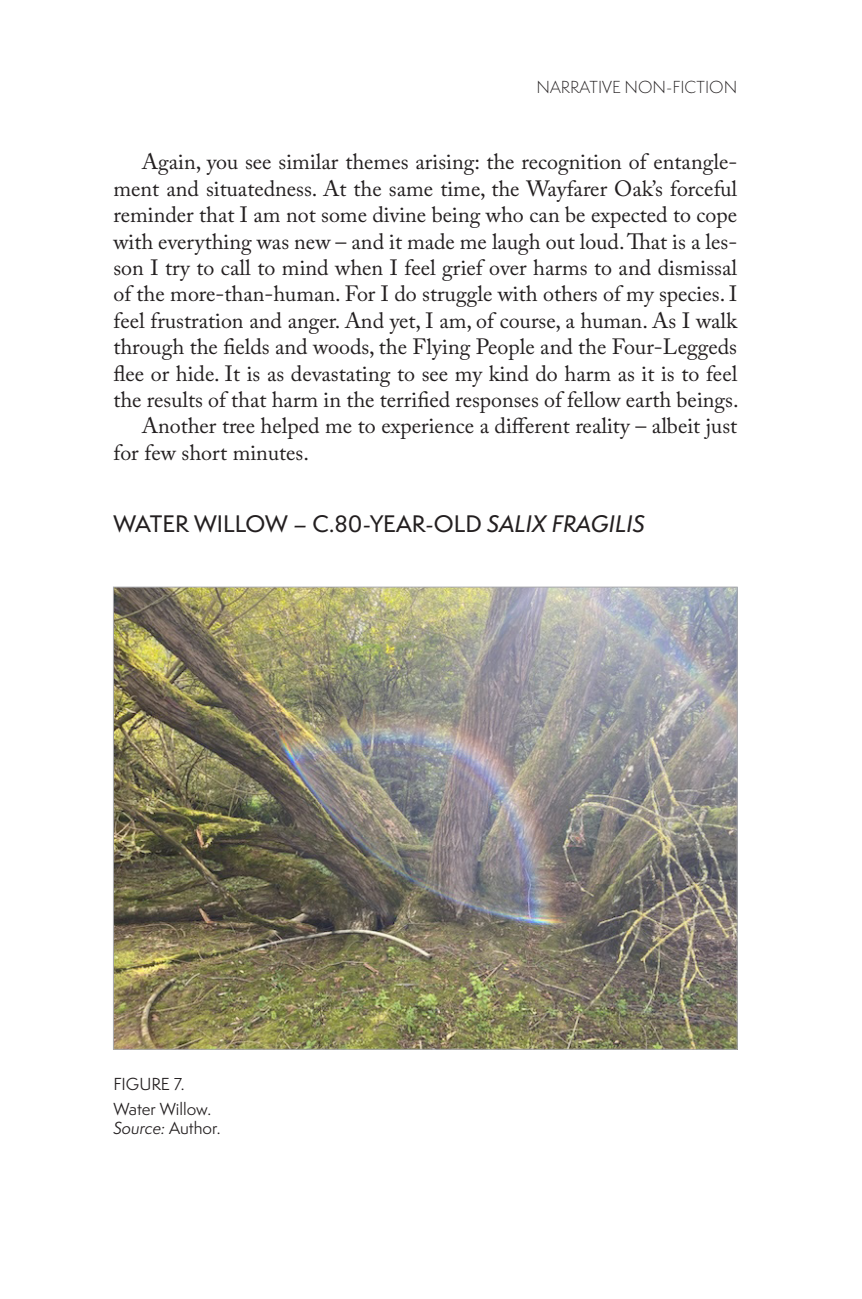
<style>
.page{position:relative;width:862px;height:1299px;background:#fff}
.page>*{position:absolute;margin:0;border:0;box-sizing:border-box;transform-origin:0 0}
.indented_paragraph{font:22px/26.4px "Adobe Caslon Pro";color:#231f20;text-align:justify}
.Heading_1{font:500 22px "Semplicita Pro";color:#231f20}
.t1{font:300 16px "Semplicita Pro";color:#231f20}
.Figure_caption{font:italic 16px "Semplicita Pro";color:#231f20}
.Figure_caption-2{font:16px "Semplicita Pro";color:#231f20}
.figure-title{font:16px "Semplicita Pro";color:#231f20}
.s1{font-family:"Semplicita Pro Med It";font-weight:400}
.s2{font-style:normal}
</style>
<div class="page">
<img style="left:115px;top:588px;width:621px;height:459px">
<p class="t1" style="left:536px;top:77px;width:202px">NARRATIVE NON-FICTION</p>
<p class="indented_paragraph" style="left:113px;top:148px;width:627px;text-indent:28px">Again, you see similar themes arising: the recognition of entangle&shy;ment and situatedness. At the same time, the Wayfarer Oak’s forceful reminder that I am not some divine being who can be expected to cope with everything was new – and it made me laugh out loud. That is a les&shy;son I try to call to mind when I feel grief over harms to and dismissal of the more-than-human. For I do struggle with others of my species. I feel frustration and anger. And yet, I am, of course, a human. As I walk through the fields and woods, the Flying People and the Four-Leggeds flee or hide. It is as devastating to see my kind do harm as it is to feel the results of that harm in the terrified responses of fellow earth beings.</p>
<p class="indented_paragraph" style="left:113px;top:412px;width:625px;text-indent:28px">Another tree helped me to experience a different reality – albeit just for few short minutes.</p>
<p class="Heading_1" style="left:113px;top:508px;width:533px">WATER WILLOW – C.80-YEAR-OLD <span class="s1">SALIX FRAGILIS</span></p>
<p class="figure-title" style="left:113px;top:1072px;width:73px">FIGURE 7.</p>
<p class="Figure_caption-2" style="left:113px;top:1097px;width:99px">Water Willow.</p>
<p class="Figure_caption" style="left:113px;top:1116px;width:109px">Source: <span class="s2">Author.</span></p>
</div>
